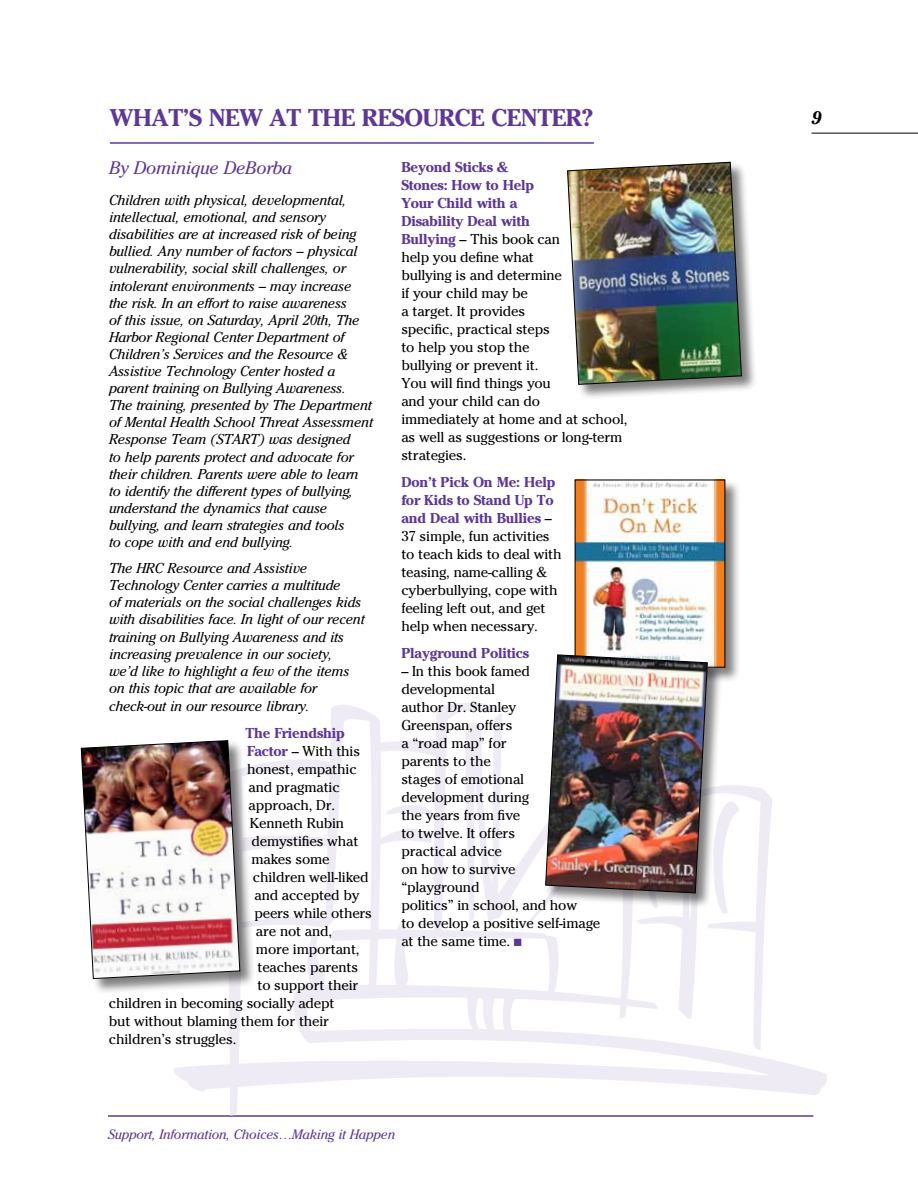
<style>
.page{position:relative;width:918px;height:1188px;background:#fff}
.page>*{position:absolute;margin:0;border:0;box-sizing:border-box;transform-origin:0 0}
.t1{font:700 24px "Cheltenham Std";letter-spacing:-.015em;color:#5e3896}
.t2{font:italic 18px "Cheltenham Std";letter-spacing:-.015em;color:#5e3896}
.t3{font:italic 700 18px "Cheltenham Std";color:#000}
.t4{font:14.25px/18px "Cheltenham Std";letter-spacing:-.015em;color:#000}
.t5{font:italic 14.25px/17.1px "Cheltenham Std";letter-spacing:-.015em;color:#000}
.t6{font:700 14.25px "Cheltenham Std";letter-spacing:-.015em;color:#5e3896}
.t7{font:italic 13.5px "Cheltenham Std";letter-spacing:-.015em;color:#5e3896}
.s1{font-weight:700;color:#5e3896}
.s2{color:#5e3896}
</style>
<div class="page">
<hr style="left:812px;top:133px;width:106px;height:1px;background:#000">
<hr style="left:108px;top:1115px;width:705px;height:2px;background:#5e3896">
<svg style="left:773px;top:1060px;width:54px;height:35px;fill:#efebf4"></svg>
<div style="left:567px;top:162px;width:190px;height:238px;background:#000;opacity:.5"></div>
<img style="left:567px;top:161px;width:176px;height:224px">
<hr style="left:110px;top:142px;width:484px;height:2px;background:#5e3896">
<div style="left:574px;top:479px;width:167px;height:204px;background:#000;opacity:.5"></div>
<img style="left:577px;top:481px;width:146px;height:173px">
<img style="left:80px;top:654px;width:693px;height:462px">
<h1 class="t1" style="left:110px;top:103px;width:485px">What’s New At The Resource Center?</h1>
<p class="t2" style="left:109px;top:158px;width:185px">By Dominique DeBorba</p>
<p class="t5" style="left:109px;top:192px;width:265px">Children with physical, developmental, intellectual, emotional, and sensory disabilities are at increased risk of being bullied. Any number of factors – physical vulnerability, social skill challenges, or intolerant environments – may increase the risk. In an effort to raise awareness<br>of this issue, on Saturday, April 20th, The Harbor Regional Center Department of Children’s Services and the Resource &amp; Assistive Technology Center hosted a parent training on Bullying Awareness.<br>The training, presented by The Department of Mental Health School Threat Assessment Response Team (START) was designed<br>to help parents protect and advocate for their children. Parents were able to learn to identify the different types of bullying, understand the dynamics that cause bullying, and learn strategies and tools<br>to cope with and end bullying.</p>
<p class="t5" style="left:109px;top:560px;width:257px">The HRC Resource and Assistive Technology Center carries a multitude<br>of materials on the social challenges kids with disabilities face. In light of our recent training on Bullying Awareness and its increasing prevalence in our society,<br>we’d like to highlight a few of the items on this topic that are available for check-out in our resource library.</p>
<p class="t6" style="left:246px;top:724px;width:101px">The Friendship</p>
<p class="t4" style="left:247px;top:742px;width:115px"><span class="s1">Factor</span> – With this</p>
<p class="t4" style="left:247px;top:760px;width:111px">honest, empathic</p>
<p class="t4" style="left:249px;top:778px;width:93px">and pragmatic</p>
<p class="t4" style="left:249px;top:796px;width:88px">approach, Dr.</p>
<p class="t4" style="left:250px;top:814px;width:96px">Kenneth Rubin</p>
<p class="t4" style="left:251px;top:832px;width:109px">demystifies what</p>
<p class="t4" style="left:251px;top:850px;width:80px">makes some</p>
<p class="t4" style="left:253px;top:868px;width:117px">children well-liked</p>
<p class="t4" style="left:254px;top:886px;width:106px">and accepted by</p>
<p class="t4" style="left:254px;top:904px;width:119px">peers while others</p>
<p class="t4" style="left:256px;top:922px;width:78px">are not and,</p>
<p class="t4" style="left:256px;top:940px;width:105px">more important,</p>
<p class="t4" style="left:257px;top:958px;width:102px">teaches parents</p>
<p class="t4" style="left:257px;top:976px;width:102px">to support their</p>
<p class="t4" style="left:109px;top:994px;width:227px">children in becoming socially adept</p>
<p class="t4" style="left:109px;top:1012px;width:222px">but without blaming them for their</p>
<p class="t4" style="left:109px;top:1030px;width:129px">children’s struggles.</p>
<p class="t4" style="left:401px;top:158px;width:228px"><span class="s1">Beyond Sticks &amp;<br>Stones: How to Help<br>Your Child with a<br>Disability Deal with<br>Bullying</span> – This book can<br>help you define what<br>bullying is and determine<br>if your child may be<br>a target. It provides<br>specific, practical steps<br>to help you stop the<br>bullying or prevent it.<br>You will find things you<br>and your child can do<br>immediately at home and at school, as well as suggestions or long-term strategies.</p>
<p class="t4" style="left:401px;top:473px;width:162px"><span class="s1">Don’t Pick On Me: Help for Kids to Stand Up To and Deal with Bullies</span> –<br>37 simple, fun activities to teach kids to deal with teasing, name-calling &amp; cyberbullying, cope with feeling left out, and get help when necessary.</p>
<p class="t6" style="left:401px;top:644px;width:129px">Playground Politics</p>
<p class="t4" style="left:401px;top:662px;width:200px">– In this book famed developmental<br>author Dr. Stanley<br>Greenspan, offers<br>a “road map” for<br>parents to the<br>stages of emotional development during<br>the years from five<br>to twelve. It offers<br>practical advice<br>on how to survive<br>“playground<br>politics” in school, and how<br>to develop a positive self-image at the same time. <span class="s2">■</span></p>
<p class="t7" style="left:108px;top:1126px;width:289px">Support, Information, Choices…Making it Happen</p>
<p class="t3" style="left:812px;top:107px;width:12px">9</p>
</div>
